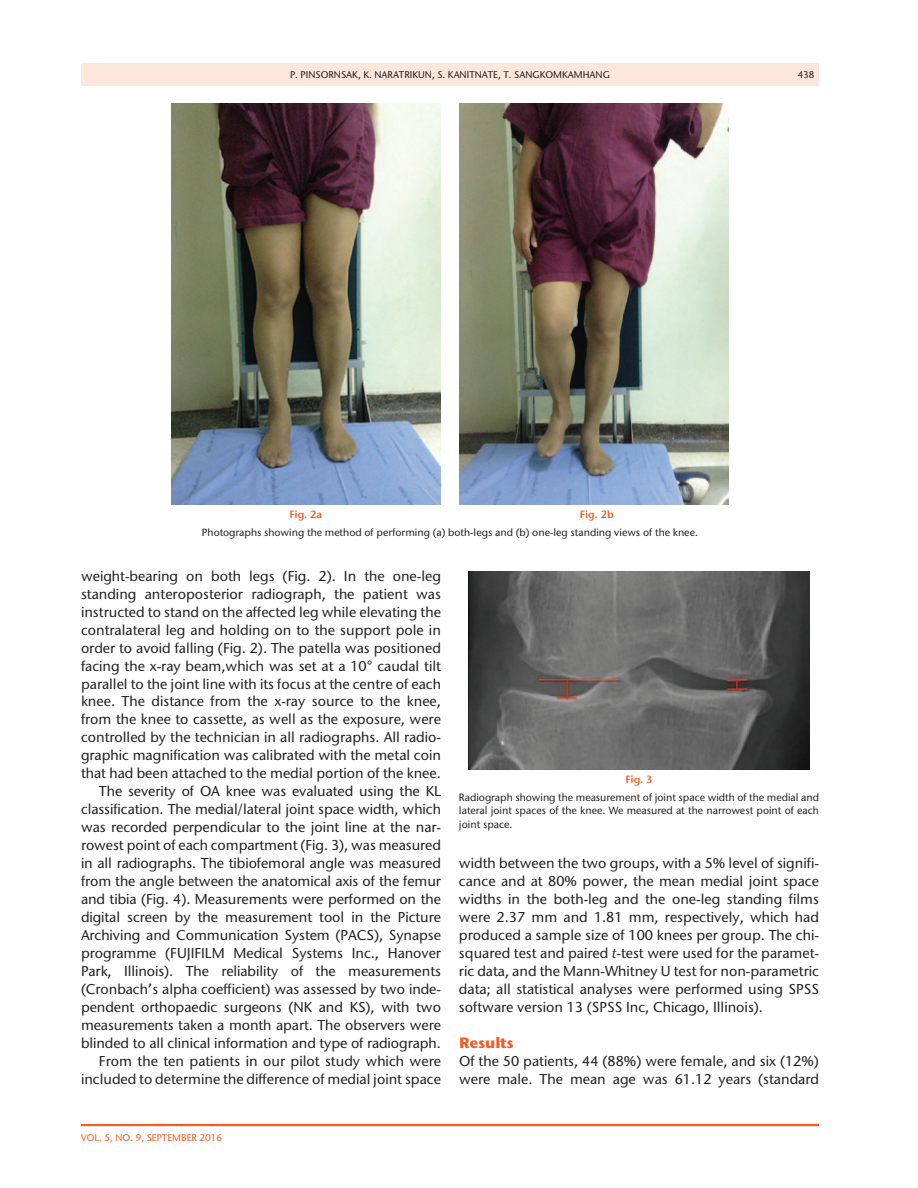
<style>
.page{position:relative;width:918px;height:1188px;background:#fff}
.page>*{position:absolute;margin:0;border:0;box-sizing:border-box;transform-origin:0 0}
.t1{font:700 15px "Stone Sans ITC Pro";color:#f25d23}
.t2{font:500 14.25px/18px "Stone Sans ITC Pro";color:#231f20;text-align:right}
.t3{font:500 10.5px/13.5px "Stone Sans ITC Pro";color:#231f20;text-align:justify}
.t4{font:600 10.5px "Stone Sans ITC Pro";color:#f25d23}
.t5{font:500 9.75px "Stone Sans ITC Pro";color:#231f20}
.t6{font:500 9.75px "Stone Sans ITC Pro";color:#f25d23}
.s1{font-style:italic}
</style>
<div class="page">
<div style="left:81px;top:63px;width:738px;height:23px;background:#fde7dc"></div>
<hr style="left:81px;top:1124px;width:738px;height:2px;background:#f25d23">
<img style="left:171px;top:104px;width:270px;height:401px">
<img style="left:459px;top:104px;width:270px;height:401px">
<img style="left:468px;top:571px;width:342px;height:198px">
<p class="t5" style="left:290px;top:68px;width:321px">P. Pinsornsak, K. Naratrikun, S. Kanitnate, T. Sangkomkamhang</p>
<p class="t5" style="left:798px;top:68px;width:18px">438</p>
<p class="t4" style="left:289px;top:508px;width:35px">Fig. 2a</p>
<p class="t4" style="left:580px;top:508px;width:36px">Fig. 2b</p>
<p class="t3" style="left:202px;top:526px;width:498px">Photographs showing the method of performing (a) both-legs and (b) one-leg standing views of the knee.</p>
<p class="t2" style="left:81px;top:566px;width:361px">weight-bearing on both legs (Fig. 2). In the one-leg</p>
<p class="t2" style="left:81px;top:584px;width:362px">standing anteroposterior radiograph, the patient was</p>
<p class="t2" style="left:81px;top:602px;width:361px">instructed to stand on the affected leg while elevating the</p>
<p class="t2" style="left:81px;top:620px;width:361px">contralateral leg and holding on to the support pole in</p>
<p class="t2" style="left:81px;top:638px;width:362px">order to avoid falling (Fig. 2). The patella was positioned</p>
<p class="t2" style="left:81px;top:656px;width:362px">facing the x-ray beam,which was set at a 10° caudal tilt</p>
<p class="t2" style="left:81px;top:674px;width:362px">parallel to the joint line with its focus at the centre of each</p>
<p class="t2" style="left:81px;top:692px;width:361px">knee. The distance from the x-ray source to the knee,</p>
<p class="t2" style="left:81px;top:710px;width:361px">from the knee to cassette, as well as the exposure, were</p>
<p class="t2" style="left:81px;top:728px;width:362px">controlled by the technician in all radiographs. All radio-</p>
<p class="t2" style="left:81px;top:746px;width:362px">graphic magnification was calibrated with the metal coin</p>
<p class="t2" style="left:81px;top:764px;width:361px">that had been attached to the medial portion of the knee.</p>
<p class="t2" style="left:99px;top:782px;width:342px">The severity of OA knee was evaluated using the KL</p>
<p class="t2" style="left:81px;top:800px;width:361px">classification. The medial/lateral joint space width, which</p>
<p class="t2" style="left:81px;top:818px;width:362px">was recorded perpendicular to the joint line at the nar-</p>
<p class="t2" style="left:81px;top:836px;width:361px">rowest point of each compartment (Fig. 3), was measured</p>
<p class="t2" style="left:81px;top:854px;width:361px">in all radiographs. The tibiofemoral angle was measured</p>
<p class="t2" style="left:81px;top:872px;width:362px">from the angle between the anatomical axis of the femur</p>
<p class="t2" style="left:81px;top:890px;width:361px">and tibia (Fig. 4). Measurements were performed on the</p>
<p class="t2" style="left:81px;top:908px;width:361px">digital screen by the measurement tool in the Picture</p>
<p class="t2" style="left:81px;top:926px;width:362px">Archiving and Communication System (PACS), Synapse</p>
<p class="t2" style="left:81px;top:944px;width:134px">programme (FUJIFILM</p>
<p class="t2" style="left:81px;top:944px;width:362px">Medical Systems Inc., Hanover<br>Park, Illinois). The reliability of the measurements (Cronbach’s alpha coefficient) was assessed by two inde&shy;pendent orthopaedic surgeons (NK and KS), with two measurements taken a month apart. The observers were blinded to all clinical information and type of radiograph.<br>From the ten patients in our pilot study which were included to determine the difference of medial joint space</p>
<p class="t4" style="left:625px;top:772px;width:29px">Fig. 3</p>
<p class="t3" style="left:459px;top:790px;width:362px">Radiograph showing the measurement of joint space width of the medial and lateral joint spaces of the knee. We measured at the narrowest point of each joint space.</p>
<p class="t2" style="left:459px;top:854px;width:362px;text-align:justify">width between the two groups, with a 5% level of signifi&shy;cance and at 80% power, the mean medial joint space widths in the both-leg and the one-leg standing films were 2.37 mm and 1.81 mm, respectively, which had produced a sample size of 100 knees per group. The chi&shy;squared test and paired <span class="s1">t</span>-test were used for the paramet&shy;ric data, and the Mann-Whitney U test for non-parametric data; all statistical analyses were performed using SPSS software version 13 (SPSS Inc, Chicago, Illinois).</p>
<p class="t1" style="left:459px;top:1033px;width:56px">Results</p>
<p class="t2" style="left:459px;top:1052px;width:362px;text-align:left">Of the 50 patients, 44 (88%) were female, and six (12%) were male. The mean age was 61.12 years (standard</p>
<p class="t6" style="left:81px;top:1132px;width:142px">vol. 5, No. 9, September 2016</p>
</div>
